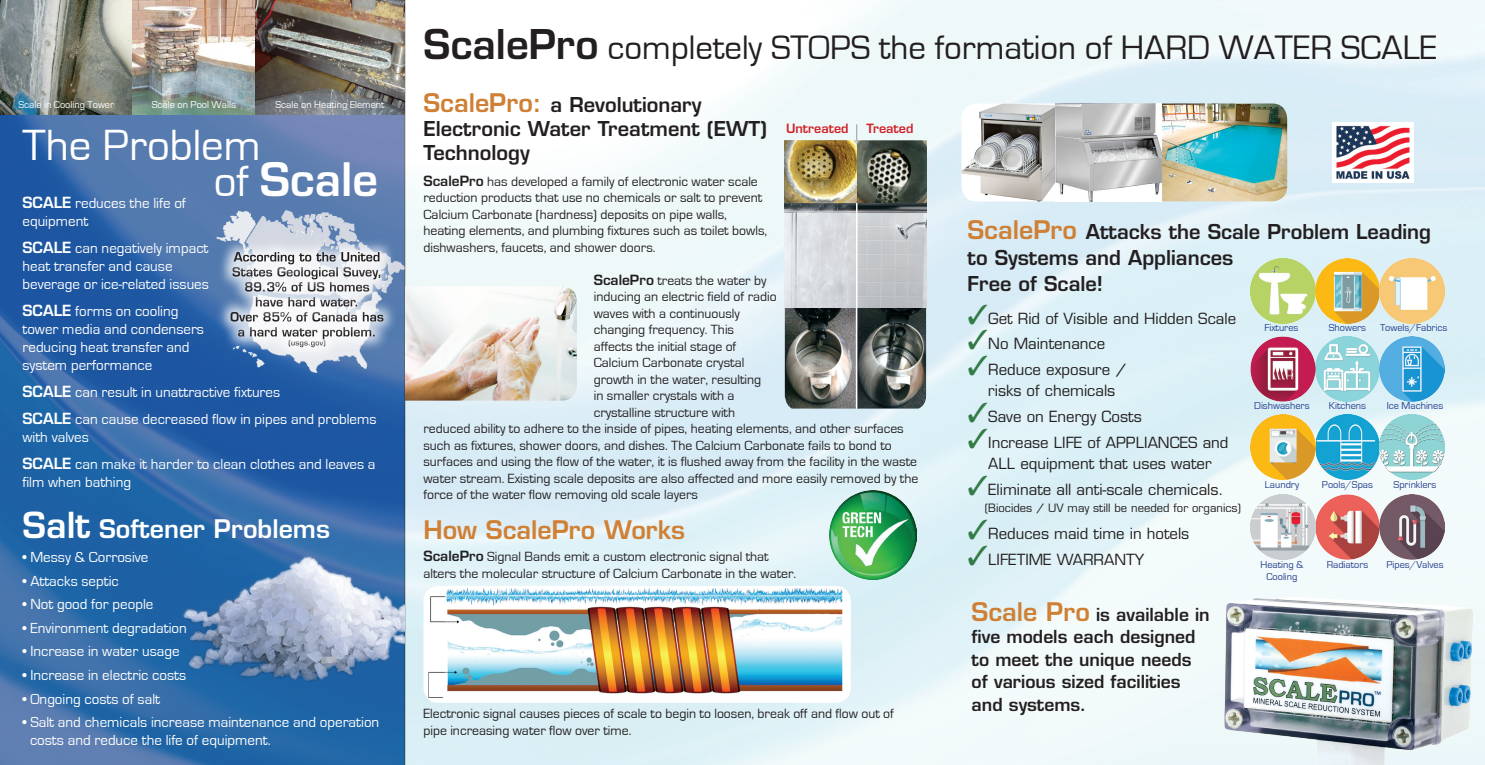
<style>
.page{position:relative;width:1485px;height:765px;background:#fff}
.page>*{position:absolute;margin:0;border:0;box-sizing:border-box;transform-origin:0 0}
.t1{font:45px/36.2px "Eurostile";color:#fff}
.t2{font:35px "Eurostile";color:#231f20}
.t3{font:600 25px "Eurostile";color:#fff}
.t4{font:600 25px "Eurostile";color:#cf8034}
.t5{font:600 20px/26.2px "Eurostile";color:#231f20}
.t6{font:600 17.5px/22.5px "Eurostile";color:#231f20}
.t7{font:15px/18px "Eurostile";color:#fff}
.t8{font:15px/21.2px "Eurostile";color:#231f20}
.Paragraph_Style_1{font:13.75px/16.5px "Eurostile";color:#231f20}
.t9{font:600 12.5px "Eurostile";color:#d1232a}
.t10{font:11.25px "Eurostile";color:#231f20}
.Paragraph_Style_1-2{font:10.25px/11.2px "Eurostile";color:#253f8e;text-align:center}
.Paragraph_Style_1-3{font:10.25px "Eurostile";color:#fff}
.s1{font-weight:600}
.s2{font-size:35px}
.s3{font-weight:600;font-size:40px}
.s4{font-size:25px;color:#cf8034}
.s5{color:#337b47}
</style>
<div class="page">
<img style="left:405px;top:0;width:1080px;height:765px">
<img style="left:0;top:114px;width:405px;height:651px">
<div style="left:423px;top:586px;width:428px;height:117px;background:#fff;border-radius:15px"></div>
<img style="left:428px;top:588px;width:414px;height:115px">
<img style="left:1225px;top:598px;width:248px;height:167px">
<img style="left:0;top:0;width:255px;height:114px">
<img style="left:255px;top:0;width:150px;height:114px">
<img style="left:961px;top:103px;width:326px;height:98px">
<img style="left:405px;top:286px;width:172px;height:115px">
<img style="left:1250px;top:258px;width:195px;height:65px">
<img style="left:1250px;top:337px;width:195px;height:65px">
<img style="left:1250px;top:415px;width:195px;height:65px">
<img style="left:1250px;top:494px;width:195px;height:65px">
<img style="left:217px;top:206px;width:188px;height:170px">
<img style="left:785px;top:141px;width:142px;height:268px">
<img style="left:829px;top:490px;width:87px;height:89px">
<img style="left:1332px;top:122px;width:81px;height:61px">
<hr style="left:856px;top:124px;width:1px;height:284px;background:#fff">
<div style="left:273px;top:324px;width:68px;height:39px;background:#fff;opacity:.82"></div>
<div style="left:223px;top:312px;width:167px;height:42px;background:#fff;opacity:.82"></div>
<div style="left:215px;top:296px;width:184px;height:41px;background:#fff;opacity:.82"></div>
<div style="left:217px;top:252px;width:179px;height:43px;background:#fff;opacity:.82"></div>
<div style="left:218px;top:236px;width:177px;height:44px;background:#fff;opacity:.82"></div>
<svg style="left:231px;top:252px;width:152px;height:95px"></svg>
<svg style="left:856px;top:124px;width:1px;height:17px"></svg>
<img style="left:181px;top:554px;width:224px;height:129px">
<p class="Paragraph_Style_1-3" style="left:18px;top:99px;width:97px">Scale in Cooling Tower</p>
<p class="Paragraph_Style_1-3" style="left:152px;top:99px;width:86px">Scale on Pool Walls</p>
<p class="Paragraph_Style_1-3" style="left:276px;top:99px;width:111px">Scale on Heating Element</p>
<p class="t1" style="left:214px;top:128px;width:166px;text-indent:-191px">The Problem<br>of <span class="s1">Scale</span></p>
<p class="t7" style="left:22px;top:195px;width:165px"><span class="s1">SCALE</span> reduces the life of equipment</p>
<p class="t7" style="left:22px;top:240px;width:188px"><span class="s1">SCALE</span> can negatively impact heat transfer and cause beverage or ice-related issues</p>
<p class="t7" style="left:22px;top:303px;width:183px"><span class="s1">SCALE</span> forms on cooling tower media and condensers reducing heat transfer and system performance</p>
<p class="t7" style="left:22px;top:384px;width:259px"><span class="s1">SCALE</span> can result in unattractive fixtures</p>
<p class="t7" style="left:22px;top:411px;width:356px"><span class="s1">SCALE</span> can cause decreased flow in pipes and problems with valves</p>
<p class="t7" style="left:22px;top:456px;width:355px"><span class="s1">SCALE</span> can make it harder to clean clothes and leaves a film when bathing</p>
<p class="t3" style="left:22px;top:514px;width:309px"><span class="s2">Salt</span> Softener Problems</p>
<p class="t7" style="left:22px;top:548px;width:127px">• Messy &amp; Corrosive</p>
<p class="t7" style="left:22px;top:572px;width:98px">• Attacks septic</p>
<p class="t7" style="left:22px;top:596px;width:132px">• Not good for people</p>
<p class="t7" style="left:22px;top:619px;width:166px">• Environment degradation</p>
<p class="t7" style="left:22px;top:643px;width:159px">• Increase in water usage</p>
<p class="t7" style="left:22px;top:666px;width:165px">• Increase in electric costs</p>
<p class="t7" style="left:22px;top:690px;width:139px">• Ongoing costs of salt</p>
<p class="t7" style="left:30px;top:714px;width:351px;text-indent:-8px">• Salt and chemicals increase maintenance and operation costs and reduce the life of equipment.</p>
<p class="t2" style="left:423px;top:29px;width:1015px"><span class="s3">ScalePro</span> completely STOPS the formation of HARD WATER SCALE</p>
<p class="t5" style="left:423px;top:91px;width:280px"><span class="s4">ScalePro:</span> a Revolutionary</p>
<p class="t5" style="left:423px;top:116px;width:345px;line-height:24px">Electronic Water Treatment (EWT)<br>Technology</p>
<p class="t9" style="left:786px;top:120px;width:64px">Untreated</p>
<p class="t9" style="left:866px;top:120px;width:48px">Treated</p>
<p class="Paragraph_Style_1" style="left:423px;top:173px;width:345px"><span class="s1">ScalePro</span> has developed a family of electronic water scale reduction products that use no chemicals or salt to prevent Calcium Carbonate (hardness) deposits on pipe walls, heating elements, and plumbing fixtures such as toilet bowls, dishwashers, faucets, and shower doors.</p>
<p class="Paragraph_Style_1" style="left:594px;top:272px;width:174px"><span class="s1">ScalePro</span> treats the water by</p>
<p class="Paragraph_Style_1" style="left:594px;top:289px;width:184px">inducing an electric field of radio</p>
<p class="Paragraph_Style_1" style="left:594px;top:305px;width:148px">waves with a continuously</p>
<p class="Paragraph_Style_1" style="left:594px;top:322px;width:142px">changing frequency. This</p>
<p class="Paragraph_Style_1" style="left:594px;top:338px;width:144px">affects the initial stage of</p>
<p class="Paragraph_Style_1" style="left:594px;top:355px;width:152px">Calcium Carbonate crystal</p>
<p class="Paragraph_Style_1" style="left:594px;top:371px;width:169px">growth in the water, resulting</p>
<p class="Paragraph_Style_1" style="left:594px;top:388px;width:142px">in smaller crystals with a</p>
<p class="Paragraph_Style_1" style="left:594px;top:404px;width:143px">crystalline structure with</p>
<p class="Paragraph_Style_1" style="left:423px;top:421px;width:482px">reduced ability to adhere to the inside of pipes, heating elements, and other surfaces</p>
<p class="Paragraph_Style_1" style="left:423px;top:437px;width:470px">such as fixtures, shower doors, and dishes. The Calcium Carbonate fails to bond to</p>
<p class="Paragraph_Style_1" style="left:423px;top:454px;width:495px">surfaces and using the flow of the water, it is flushed away from the facility in the waste</p>
<p class="Paragraph_Style_1" style="left:423px;top:470px;width:497px">water stream. Existing scale deposits are also affected and more easily removed by the</p>
<p class="Paragraph_Style_1" style="left:423px;top:487px;width:276px">force of the water flow removing old scale layers</p>
<p class="t4" style="left:423px;top:515px;width:263px">How ScalePro Works</p>
<p class="Paragraph_Style_1" style="left:423px;top:549px;width:374px"><span class="s1">ScalePro</span> Signal Bands emit a custom electronic signal that alters the molecular structure of Calcium Carbonate in the water.</p>
<p class="Paragraph_Style_1" style="left:423px;top:706px;width:472px">Electronic signal causes pieces of scale to begin to loosen, break off and flow out of pipe increasing water flow over time.</p>
<p class="t5" style="left:968px;top:218px;width:465px"><span class="s4">ScalePro</span> Attacks the Scale Problem Leading to Systems and Appliances<br>Free of Scale!</p>
<p class="t8" style="left:968px;top:307px;width:270px"><span class="s5">✓</span>Get Rid of Visible and Hidden Scale</p>
<p class="t8" style="left:968px;top:333px;width:139px"><span class="s5">✓</span>No Maintenance</p>
<p class="t8" style="left:988px;top:359px;width:140px;text-indent:-21px"><span class="s5">✓</span>Reduce exposure / risks of chemicals</p>
<p class="t8" style="left:968px;top:406px;width:176px"><span class="s5">✓</span>Save on Energy Costs</p>
<p class="t8" style="left:968px;top:432px;width:263px;text-align:center"><span class="s5">✓</span>Increase LIFE of APPLIANCES and<br>ALL equipment that uses water</p>
<p class="t8" style="left:968px;top:479px;width:258px"><span class="s5">✓</span>Eliminate all anti-scale chemicals.</p>
<p class="t10" style="left:985px;top:501px;width:258px">(Biocides / UV may still be needed for organics)</p>
<p class="t8" style="left:968px;top:523px;width:223px"><span class="s5">✓</span>Reduces maid time in hotels</p>
<p class="t8" style="left:968px;top:549px;width:178px"><span class="s5">✓</span>LIFETIME WARRANTY</p>
<p class="Paragraph_Style_1-2" style="left:1265px;top:322px;width:35px">Fixtures</p>
<p class="Paragraph_Style_1-2" style="left:1329px;top:322px;width:39px">Showers</p>
<p class="Paragraph_Style_1-2" style="left:1380px;top:322px;width:69px">Towels/Fabrics</p>
<p class="Paragraph_Style_1-2" style="left:1254px;top:400px;width:57px">Dishwashers</p>
<p class="Paragraph_Style_1-2" style="left:1329px;top:400px;width:39px">Kitchens</p>
<p class="Paragraph_Style_1-2" style="left:1387px;top:400px;width:58px">Ice Machines</p>
<p class="Paragraph_Style_1-2" style="left:1265px;top:479px;width:36px">Laundry</p>
<p class="Paragraph_Style_1-2" style="left:1322px;top:479px;width:53px">Pools/Spas</p>
<p class="Paragraph_Style_1-2" style="left:1394px;top:479px;width:44px">Sprinklers</p>
<p class="Paragraph_Style_1-2" style="left:1261px;top:560px;width:44px">Heating &amp;<br>Cooling</p>
<p class="Paragraph_Style_1-2" style="left:1327px;top:560px;width:43px">Radiators</p>
<p class="Paragraph_Style_1-2" style="left:1386px;top:560px;width:59px">Pipes/Valves</p>
<p class="t6" style="left:972px;top:603px;width:240px"><span class="s4">Scale Pro</span> is available in five models each designed to meet the unique needs of various sized facilities and systems.</p>
</div>
